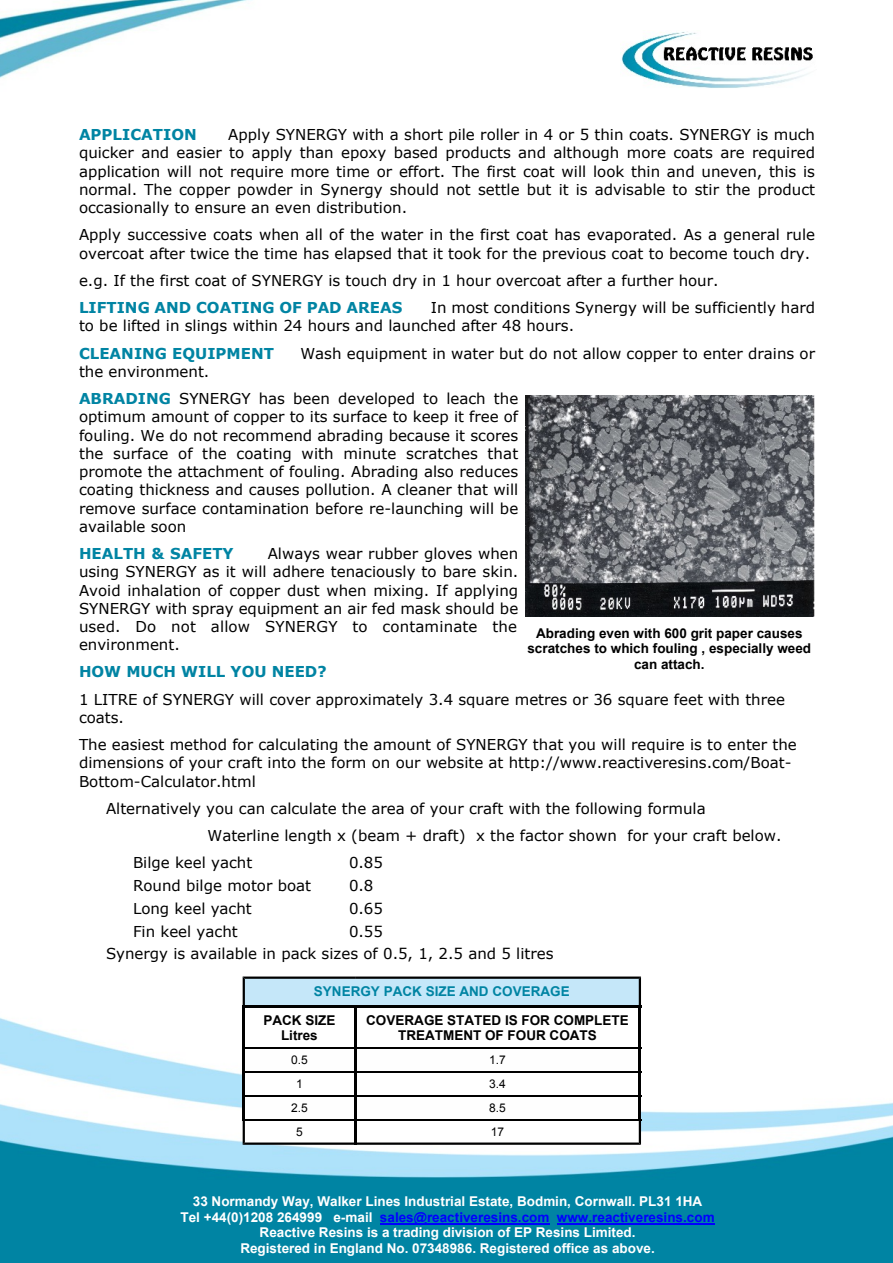
<style>
.page{position:relative;width:893px;height:1263px;background:#fff}
.page>*{position:absolute;margin:0;border:0;box-sizing:border-box;transform-origin:0 0}
.t1{font:15px/18.3px "Verdana";color:#000}
.t2{font:700 15px "Verdana";color:#0084a3}
.t3{font:700 13.5px/15.5px "Arial";color:#fff;text-align:center}
.t4{font:700 13.5px/15.5px "Arial";color:#000;text-align:center}
.t5{font:700 13.5px "Arial";color:#0084a3}
.t6{font:12px "Arial";color:#000}
.s1{font-weight:700;color:#0084a3}
.s2{color:#00f}
</style>
<div class="page">
<img style="left:620px;top:32px;width:193px;height:56px">
<img style="left:0;top:0;width:252px;height:78px">
<img style="left:0;top:1010px;width:893px;height:206px">
<div style="left:0;top:1216px;width:893px;height:47px;background:#0084a3"></div>
<hr style="left:380px;top:1223px;width:169px;height:1px;background:#00f">
<hr style="left:557px;top:1223px;width:158px;height:1px;background:#00f">
<img style="left:525px;top:395px;width:289px;height:221px">
<div style="left:244px;top:1007px;width:111px;height:41px;background:#fff"></div>
<div style="left:355px;top:1007px;width:285px;height:41px;background:#fff"></div>
<div style="left:244px;top:1048px;width:111px;height:24px;background:#fefefe"></div>
<div style="left:355px;top:1048px;width:285px;height:24px;background:#fefefe"></div>
<div style="left:244px;top:1072px;width:111px;height:24px;background:#fff"></div>
<div style="left:355px;top:1072px;width:285px;height:24px;background:#fff"></div>
<div style="left:244px;top:1096px;width:111px;height:24px;background:#fefefe"></div>
<div style="left:355px;top:1096px;width:285px;height:24px;background:#fefefe"></div>
<hr style="left:245px;top:1047px;width:111px;height:2px;background:#000">
<hr style="left:354px;top:1047px;width:287px;height:2px;background:#000">
<hr style="left:245px;top:1071px;width:111px;height:2px;background:#000">
<hr style="left:354px;top:1071px;width:287px;height:2px;background:#000">
<hr style="left:245px;top:1095px;width:111px;height:1px;background:#000">
<hr style="left:354px;top:1095px;width:287px;height:1px;background:#000">
<hr style="left:243px;top:1005px;width:2px;height:44px;background:#000">
<hr style="left:243px;top:1047px;width:2px;height:26px;background:#000">
<hr style="left:243px;top:1071px;width:2px;height:25px;background:#000">
<hr style="left:243px;top:1095px;width:2px;height:25px;background:#000">
<hr style="left:354px;top:1005px;width:2px;height:42px;background:#000">
<hr style="left:354px;top:1049px;width:2px;height:22px;background:#000">
<hr style="left:354px;top:1073px;width:2px;height:22px;background:#000">
<hr style="left:354px;top:1096px;width:2px;height:23px;background:#000">
<svg style="left:243px;top:976px;width:398px;height:32px;background:#a4bfce"></svg>
<hr style="left:639px;top:1005px;width:2px;height:42px;background:#000">
<hr style="left:639px;top:1049px;width:2px;height:22px;background:#000">
<hr style="left:639px;top:1073px;width:2px;height:22px;background:#000">
<hr style="left:639px;top:1096px;width:2px;height:23px;background:#000">
<svg style="left:243px;top:1119px;width:398px;height:26px"></svg>
<p class="t1" style="left:79px;top:127px;width:738px;text-align:justify;text-indent:149px">Apply SYNERGY with a short pile roller in 4 or 5 thin coats. SYNERGY is much quicker and easier to apply than epoxy based products and although more coats are required application will not require more time or effort. The first coat will look thin and uneven, this is normal. The copper powder in Synergy should not settle but it is advisable to stir the product occasionally to ensure an even distribution.</p>
<p class="t1" style="left:79px;top:227px;width:738px">Apply successive coats when all of the water in the first coat has evaporated. As a general rule overcoat after twice the time has elapsed that it took for the previous coat to become touch dry.</p>
<p class="t1" style="left:79px;top:273px;width:641px">e.g. If the first coat of SYNERGY is touch dry in 1 hour overcoat after a further hour.</p>
<p class="t2" style="left:79px;top:302px;width:325px">LIFTING AND COATING OF PAD AREAS</p>
<p class="t2" style="left:79px;top:129px;width:119px">APPLICATION</p>
<p class="t1" style="left:79px;top:300px;width:738px;text-indent:352px">In most conditions Synergy will be sufficiently hard to be lifted in slings within 24 hours and launched after 48 hours.</p>
<p class="t2" style="left:79px;top:347px;width:196px">CLEANING EQUIPMENT</p>
<p class="t1" style="left:300px;top:345px;width:516px">Wash equipment in water but do not allow copper to enter drains or</p>
<p class="t1" style="left:79px;top:359px;width:441px;line-height:27.3px">the environment.<br><span class="s1">ABRADING</span> SYNERGY has been developed to leach the</p>
<p class="t1" style="left:79px;top:409px;width:441px;text-align:justify">optimum amount of copper to its surface to keep it free of fouling. We do not recommend abrading because it scores the surface of the coating with minute scratches that promote the attachment of fouling. Abrading also reduces coating thickness and causes pollution. A cleaner that will remove surface contamination before re-launching will be available soon</p>
<p class="t2" style="left:79px;top:547px;width:156px">HEALTH &amp; SAFETY</p>
<p class="t1" style="left:79px;top:546px;width:441px;text-align:justify;text-indent:189px">Always wear rubber gloves when using SYNERGY as it will adhere tenaciously to bare skin.<br>Avoid inhalation of copper dust when mixing. If applying SYNERGY with spray equipment an air fed mask should be used. Do not allow SYNERGY to contaminate the environment.</p>
<p class="t2" style="left:79px;top:666px;width:249px">HOW MUCH WILL YOU NEED?</p>
<p class="t1" style="left:79px;top:691px;width:707px">1 LITRE of SYNERGY will cover approximately 3.4 square metres or 36 square feet with three coats.</p>
<p class="t1" style="left:79px;top:737px;width:719px">The easiest method for calculating the amount of SYNERGY that you will require is to enter the dimensions of your craft into the form on our website at http://www.reactiveresins.com/Boat-<br>Bottom-Calculator.html</p>
<p class="t1" style="left:106px;top:801px;width:601px">Alternatively you can calculate the area of your craft with the following formula</p>
<p class="t1" style="left:208px;top:828px;width:576px">Waterline length x (beam + draft) x the factor shown for your craft below.</p>
<p class="t1" style="left:133px;top:855px;width:121px">Bilge keel yacht</p>
<p class="t1" style="left:349px;top:855px;width:36px">0.85</p>
<p class="t1" style="left:133px;top:878px;width:180px">Round bilge motor boat</p>
<p class="t1" style="left:349px;top:878px;width:26px">0.8</p>
<p class="t1" style="left:133px;top:900px;width:120px">Long keel yacht</p>
<p class="t1" style="left:349px;top:900px;width:36px">0.65</p>
<p class="t1" style="left:133px;top:923px;width:106px">Fin keel yacht</p>
<p class="t4" style="left:527px;top:626px;width:285px">Abrading even with 600 grit paper causes scratches to which fouling , especially weed can attach.</p>
<p class="t1" style="left:106px;top:921px;width:449px;line-height:22.8px;text-indent:243px">0.55<br>Synergy is available in pack sizes of 0.5, 1, 2.5 and 5 litres</p>
<p class="t5" style="left:314px;top:986px;width:257px">SYNERGY PACK SIZE AND COVERAGE</p>
<p class="t4" style="left:263px;top:1013px;width:74px">PACK SIZE<br>Litres</p>
<p class="t4" style="left:366px;top:1013px;width:264px">COVERAGE STATED IS FOR COMPLETE<br>TREATMENT OF FOUR COATS</p>
<p class="t6" style="left:291px;top:1056px;width:18px">0.5</p>
<p class="t6" style="left:489px;top:1056px;width:18px">1.7</p>
<p class="t6" style="left:296px;top:1080px;width:8px">1</p>
<p class="t6" style="left:489px;top:1080px;width:18px">3.4</p>
<p class="t6" style="left:291px;top:1103px;width:18px">2.5</p>
<p class="t6" style="left:489px;top:1103px;width:18px">8.5</p>
<p class="t6" style="left:296px;top:1127px;width:8px">5</p>
<p class="t6" style="left:491px;top:1127px;width:15px">17</p>
<p class="t3" style="left:181px;top:1195px;width:536px">33 Normandy Way, Walker Lines Industrial Estate, Bodmin, Cornwall. PL31 1HA<br>Tel +44(0)1208 264999 e-mail <span class="s2">sales@reactiveresins.com www.reactiveresins.com </span>Reactive Resins is a trading division of EP Resins Limited.<br>Registered in England No. 07348986. Registered office as above.</p>
</div>
